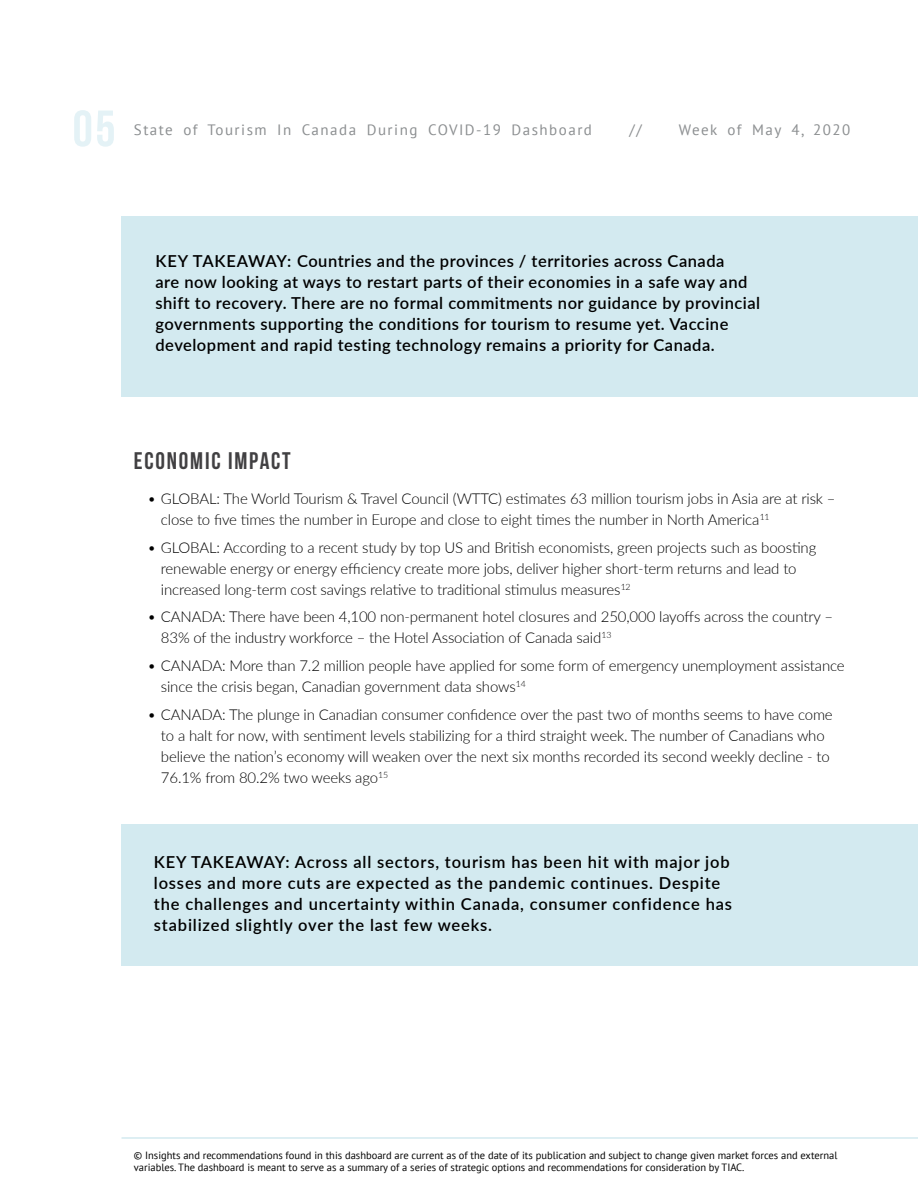
<style>
.page{position:relative;width:918px;height:1188px;background:#fff}
.page>*{position:absolute;margin:0;border:0;box-sizing:border-box;transform-origin:0 0}
.t1{font:51px "Bebas Neue";color:#e4f2f6}
.t2{font:24px "Bebas Neue";letter-spacing:.075em;color:#414042}
.t3{font:600 16.5px/21px "Lato";letter-spacing:.03em;color:#000}
.t4{font:600 16.5px/21px "Lato";letter-spacing:.05em;color:#000}
.t5{font:300 15px/21px "Lato";letter-spacing:-.01em;color:#000}
.t6{font:15px "PT Sans";letter-spacing:.1em;color:#8b8e90}
.t7{font:10.5px/12px "PT Sans";color:#000}
</style>
<div class="page">
<hr style="left:122px;top:1137px;width:796px;height:2px;background:#d3eaf0">
<div style="left:122px;top:216px;width:796px;height:180px;background:#d3eaf0"></div>
<div style="left:122px;top:824px;width:796px;height:142px;background:#d3eaf0"></div>
<h1 class="t1" style="left:73px;top:101px;width:44px">05</h1>
<p class="t6" style="left:134px;top:120px;width:460px">State of Tourism In Canada During COVID-19 Dashboard</p>
<p class="t6" style="left:630px;top:120px;width:14px">//</p>
<p class="t6" style="left:679px;top:120px;width:173px">Week of May 4, 2020</p>
<p class="t3" style="left:156px;top:250px;width:606px">KEY TAKEAWAY: Countries and the provinces / territories across Canada<br>are now looking at ways to restart parts of their economies in a safe way and shift to recovery. There are no formal commitments nor guidance by provincial governments supporting the conditions for tourism to resume yet. Vaccine development and rapid testing technology remains a priority for Canada.</p>
<h2 class="t2" style="left:134px;top:448px;width:158px">ECONOMIC IMPACT</h2>
<p class="t5" style="left:161px;top:488px;width:676px;text-indent:-14px">• GLOBAL: The World Tourism &amp; Travel Council (WTTC) estimates 63 million tourism jobs in Asia are at risk – close to five times the number in Europe and close to eight times the number in North America<sup>11</sup></p>
<p class="t5" style="left:161px;top:536px;width:657px;text-indent:-14px">• GLOBAL: According to a recent study by top US and British economists, green projects such as boosting renewable energy or energy efficiency create more jobs, deliver higher short-term returns and lead to increased long-term cost savings relative to traditional stimulus measures<sup>12</sup></p>
<p class="t5" style="left:161px;top:606px;width:674px;text-indent:-13px">• CANADA: There have been 4,100 non-permanent hotel closures and 250,000 layoffs across the country –<br>83% of the industry workforce – the Hotel Association of Canada said<sup>13</sup></p>
<p class="t5" style="left:161px;top:655px;width:685px;text-indent:-14px">• CANADA: More than 7.2 million people have applied for some form of emergency unemployment assistance since the crisis began, Canadian government data shows<sup>14</sup></p>
<p class="t5" style="left:161px;top:704px;width:673px;text-indent:-14px">• CANADA: The plunge in Canadian consumer confidence over the past two of months seems to have come to a halt for now, with sentiment levels stabilizing for a third straight week. The number of Canadians who believe the nation’s economy will weaken over the next six months recorded its second weekly decline - to 76.1% from 80.2% two weeks ago<sup>15</sup></p>
<p class="t4" style="left:154px;top:851px;width:580px">KEY TAKEAWAY: Across all sectors, tourism has been hit with major job losses and more cuts are expected as the pandemic continues. Despite the challenges and uncertainty within Canada, consumer confidence has stabilized slightly over the last few weeks.</p>
<p class="t7" style="left:134px;top:1149px;width:705px">© Insights and recommendations found in this dashboard are current as of the date of its publication and subject to change given market forces and external variables. The dashboard is meant to serve as a summary of a series of strategic options and recommendations for consideration by TIAC.</p>
</div>
